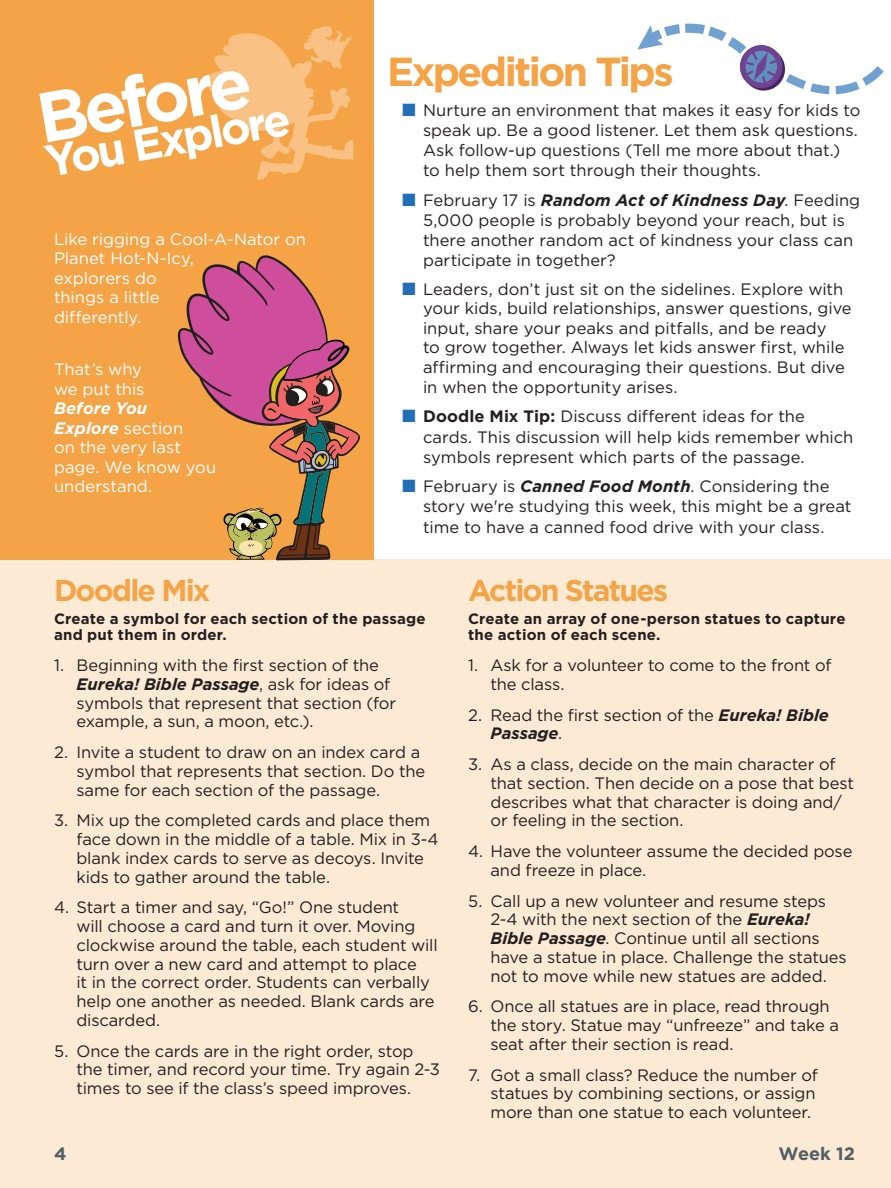
<style>
.page{position:relative;width:891px;height:1188px;background:#fff}
.page>*{position:absolute;margin:0;border:0;box-sizing:border-box;transform-origin:0 0}
.t1{font:700 70.5px "Gotham";color:#fff}
.t2{font:700 45px "Gotham";color:#fff}
.t3{font:700 40.5px "Gotham";letter-spacing:-.06em;color:#f5a347}
.t4{font:700 30px "Gotham";letter-spacing:-.06em;color:#f5a347}
.t5{font:700 18px "Gotham";color:#535f65}
.t6{font:16.5px/18.8px "Gotham";letter-spacing:-.005em;color:#231f20}
.t7{font:16.5px/19.5px "Gotham";color:#fff}
.t8{font:700 15px/16.5px "Gotham";letter-spacing:.01em;color:#231f20}
.s1{font-weight:700;font-style:italic}
.s2{color:#246eb7}
.s3{color:#226eb7}
.s4{font-weight:700}
</style>
<div class="page">
<div style="left:0;top:560px;width:891px;height:628px;background:#fdead4"></div>
<div style="left:0;top:0;width:373px;height:560px;background:#f5a347"></div>
<svg style="left:207px;top:26px;width:146px;height:154px"></svg>
<svg style="left:836px;top:66px;width:48px;height:28px"></svg>
<svg style="left:638px;top:24px;width:191px;height:70px"></svg>
<svg style="left:180px;top:257px;width:178px;height:303px"></svg>
<h1 class="t1" style="left:30px;top:73px;width:218px;rotate:-10deg">Before</h1>
<h2 class="t2" style="left:40px;top:132px;width:250px;rotate:-10deg">You Explore</h2>
<p class="t7" style="left:54px;top:229px;width:254px">Like rigging a Cool-A-Nator on<br>Planet Hot-N-Icy,<br>explorers do<br>things a little<br>differently.</p>
<p class="t7" style="left:54px;top:359px;width:92px">That’s why we put this</p>
<p class="t7" style="left:54px;top:398px;width:164px"><span class="s1">Before You<br>Explore</span> section<br>on the very last page. We know you understand.</p>
<h3 class="t3" style="left:387px;top:45px;width:288px">Expedition Tips</h3>
<p class="t6" style="left:423px;top:99px;width:439px;line-height:20.2px;text-indent:-21px"><span class="s2">■</span> Nurture an environment that makes it easy for kids to speak up. Be a good listener. Let them ask questions.<br>Ask follow-up questions (Tell me more about that.) to help them sort through their thoughts.</p>
<p class="t6" style="left:423px;top:189px;width:439px;line-height:20.2px;text-indent:-21px"><span class="s3">■</span> February 17 is <span class="s1">Random Act of Kindness Day</span>. Feeding 5,000 people is probably beyond your reach, but is there another random act of kindness your class can participate in together?</p>
<p class="t6" style="left:423px;top:279px;width:430px;line-height:19.6px;text-indent:-21px"><span class="s2">■</span> Leaders, don’t just sit on the sidelines. Explore with your kids, build relationships, answer questions, give input, share your peaks and pitfalls, and be ready<br>to grow together. Always let kids answer first, while affirming and encouraging their questions. But dive in when the opportunity arises.</p>
<p class="t6" style="left:423px;top:406px;width:432px;line-height:20.2px;text-indent:-21px"><span class="s2">■</span> <span class="s4">Doodle Mix Tip:</span> Discuss different ideas for the cards. This discussion will help kids remember which symbols represent which parts of the passage.</p>
<p class="t6" style="left:423px;top:476px;width:430px;line-height:20.2px;text-indent:-21px"><span class="s2">■</span> February is <span class="s1">Canned Food Month</span>. Considering the story we're studying this week, this might be a great time to have a canned food drive with your class.</p>
<h3 class="t4" style="left:54px;top:571px;width:158px">Doodle Mix</h3>
<p class="t8" style="left:54px;top:610px;width:373px">Create a symbol for each section of the passage and put them in order.</p>
<p class="t6" style="left:77px;top:656px;width:321px;text-indent:-23px">1. Beginning with the first section of the <span class="s1">Eureka! Bible Passage</span>, ask for ideas of symbols that represent that section (for example, a sun, a moon, etc.).</p>
<p class="t6" style="left:77px;top:743px;width:350px;text-indent:-23px">2. Invite a student to draw on an index card a symbol that represents that section. Do the same for each section of the passage.</p>
<p class="t6" style="left:77px;top:811px;width:364px;text-indent:-23px">3. Mix up the completed cards and place them face down in the middle of a table. Mix in 3-4 blank index cards to serve as decoys. Invite kids to gather around the table.</p>
<p class="t6" style="left:77px;top:898px;width:363px;text-indent:-23px">4. Start a timer and say, “Go!” One student<br>will choose a card and turn it over. Moving clockwise around the table, each student will turn over a new card and attempt to place<br>it in the correct order. Students can verbally help one another as needed. Blank cards are discarded.</p>
<p class="t6" style="left:77px;top:1041px;width:365px;text-indent:-23px">5. Once the cards are in the right order, stop the timer, and record your time. Try again 2-3 times to see if the class’s speed improves.</p>
<h3 class="t4" style="left:468px;top:571px;width:202px">Action Statues</h3>
<p class="t8" style="left:468px;top:610px;width:379px">Create an array of one-person statues to capture the action of each scene.</p>
<p class="t6" style="left:491px;top:656px;width:343px;text-indent:-23px">1. Ask for a volunteer to come to the front of the class.</p>
<p class="t6" style="left:491px;top:705px;width:340px;text-indent:-23px">2. Read the first section of the <span class="s1">Eureka! Bible<br>Passage</span>.</p>
<p class="t6" style="left:491px;top:755px;width:365px;text-indent:-23px">3. As a class, decide on the main character of that section. Then decide on a pose that best describes what that character is doing and/ or feeling in the section.</p>
<p class="t6" style="left:491px;top:842px;width:363px;text-indent:-23px">4. Have the volunteer assume the decided pose and freeze in place.</p>
<p class="t6" style="left:491px;top:891px;width:358px;text-indent:-23px">5. Call up a new volunteer and resume steps 2-4 with the next section of the <span class="s1">Eureka!<br>Bible Passage</span>. Continue until all sections have a statue in place. Challenge the statues not to move while new statues are added.</p>
<p class="t6" style="left:491px;top:997px;width:350px;text-indent:-23px">6. Once all statues are in place, read through the story. Statue may “unfreeze” and take a seat after their section is read.</p>
<p class="t6" style="left:491px;top:1065px;width:329px;text-indent:-23px">7. Got a small class? Reduce the number of statues by combining sections, or assign more than one statue to each volunteer.</p>
<p class="t5" style="left:54px;top:1141px;width:14px">4</p>
<p class="t5" style="left:779px;top:1141px;width:78px">Week 12</p>
</div>
